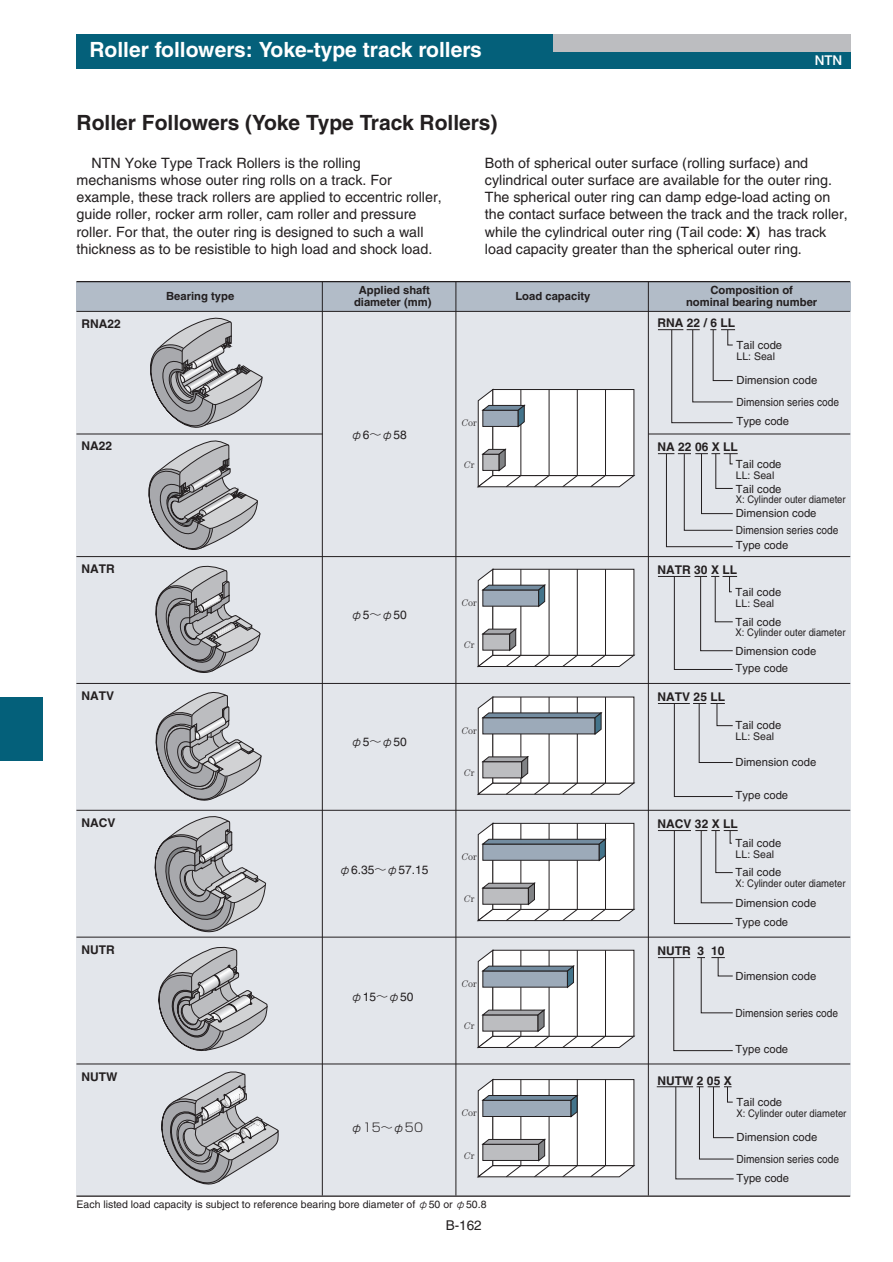
<style>
.page{position:relative;width:893px;height:1262px;background:#fff}
.page>*{position:absolute;margin:0;border:0;box-sizing:border-box;transform-origin:0 0}
.t1{font:700 21px "Helvetica";color:#fff}
.t2{font:700 21px "Helvetica";color:#231f20}
.t3{font:14.25px/17.2px "Helvetica";color:#231f20}
.t4{font:13.5px "Helvetica";color:#231f20}
.t5{font:500 13.5px "Helvetica Neue";color:#fff}
.t6{font:700 12px "Helvetica";color:#231f20}
.t7{font:300 12px "Shin Go";color:#231f20}
.t8{font:12px "Helvetica";color:#231f20}
.t9{font:11.25px "Helvetica";color:#231f20}
.t10{font:700 11.25px/12px "Helvetica";color:#231f20;text-align:center}
.t11{font:11.25px "Helvetica";color:#231f20;scale:.9 1}
.t12{font:10.5px "Helvetica";color:#231f20}
.t13{font:10.5px "Helvetica";color:#231f20;scale:.9 1}
.t14{font:300 9.6px "Century";color:#231f20}
.t15{font:italic 300 9.6px "Century";color:#231f20}
.s1{font-weight:700}
.s2{font-family:"Helvetica";font-weight:400}
.s3{font-style:italic}
.s4{font-style:normal}
.s5{font-family:"Shin Go";font-weight:300}
</style>
<div class="page">
<div style="left:77px;top:34px;width:773px;height:34px;background:#04607a"></div>
<div style="left:553px;top:34px;width:297px;height:17px;background:#bcbdc0"></div>
<div style="left:0;top:697px;width:43px;height:64px;background:#04607a"></div>
<div style="left:77px;top:282px;width:773px;height:29px;background:#b2bcc8"></div>
<div style="left:77px;top:311px;width:773px;height:884px;background:#e3e6eb"></div>
<hr style="left:77px;top:281px;width:773px;height:1px;background:#231f20">
<hr style="left:77px;top:1195px;width:773px;height:1px;background:#231f20">
<hr style="left:322px;top:282px;width:1px;height:913px;background:#231f20">
<hr style="left:455px;top:282px;width:1px;height:913px;background:#231f20">
<hr style="left:648px;top:282px;width:1px;height:913px;background:#231f20">
<svg style="left:658px;top:329px;width:77px;height:94px"></svg>
<svg style="left:658px;top:453px;width:79px;height:94px"></svg>
<hr style="left:658px;top:576px;width:32px;height:1px;background:#231f20">
<svg style="left:674px;top:576px;width:63px;height:94px"></svg>
<hr style="left:658px;top:703px;width:31px;height:1px;background:#231f20">
<svg style="left:674px;top:703px;width:59px;height:94px"></svg>
<hr style="left:658px;top:830px;width:33px;height:1px;background:#231f20">
<svg style="left:674px;top:830px;width:63px;height:94px"></svg>
<hr style="left:658px;top:957px;width:32px;height:1px;background:#231f20">
<svg style="left:673px;top:957px;width:60px;height:94px"></svg>
<hr style="left:656px;top:1086px;width:37px;height:1px;background:#231f20">
<svg style="left:675px;top:1086px;width:59px;height:93px"></svg>
<hr style="left:77px;top:311px;width:773px;height:1px;background:#231f20">
<hr style="left:648px;top:434px;width:202px;height:1px;background:#231f20">
<hr style="left:77px;top:434px;width:246px;height:1px;background:#231f20">
<hr style="left:77px;top:556px;width:773px;height:1px;background:#231f20">
<hr style="left:77px;top:683px;width:773px;height:1px;background:#231f20">
<hr style="left:77px;top:810px;width:773px;height:1px;background:#231f20">
<hr style="left:77px;top:937px;width:773px;height:1px;background:#231f20">
<hr style="left:77px;top:1063px;width:773px;height:1px;background:#231f20">
<svg style="left:477px;top:388px;width:159px;height:100px;background:#e3e4e5"></svg>
<svg style="left:477px;top:568px;width:159px;height:100px;background:#dedfe1"></svg>
<svg style="left:477px;top:696px;width:159px;height:99px;background:#d3d5d8"></svg>
<svg style="left:477px;top:822px;width:158px;height:100px;background:#d2d4d7"></svg>
<svg style="left:477px;top:949px;width:159px;height:100px;background:#d5d7d9"></svg>
<svg style="left:477px;top:1078px;width:159px;height:100px;background:#d5d7d9"></svg>
<svg style="left:150px;top:317px;width:113px;height:111px"></svg>
<svg style="left:148px;top:440px;width:110px;height:110px"></svg>
<svg style="left:155px;top:692px;width:107px;height:109px"></svg>
<svg style="left:155px;top:565px;width:106px;height:108px"></svg>
<svg style="left:151px;top:816px;width:115px;height:122px"></svg>
<svg style="left:155px;top:946px;width:124px;height:239px"></svg>
<h1 class="t1" style="left:89px;top:42px;width:394px">Roller followers: Yoke-type track rollers</h1>
<h1 class="t2" style="left:77px;top:115px;width:422px">Roller Followers (Yoke Type Track Rollers)</h1>
<p class="t5" style="left:814px;top:55px;width:29px">NTN</p>
<p class="t3" style="left:77px;top:155px;width:366px;text-indent:15px">NTN Yoke Type Track Rollers is the rolling mechanisms whose outer ring rolls on a track. For example, these track rollers are applied to eccentric roller, guide roller, rocker arm roller, cam roller and pressure roller. For that, the outer ring is designed to such a wall thickness as to be resistible to high load and shock load.</p>
<p class="t3" style="left:485px;top:155px;width:364px">Both of spherical outer surface (rolling surface) and cylindrical outer surface are available for the outer ring.<br>The spherical outer ring can damp edge-load acting on the contact surface between the track and the track roller, while the cylindrical outer ring (Tail code: <span class="s1">X</span>) has track load capacity greater than the spherical outer ring.</p>
<p class="t10" style="left:166px;top:291px;width:70px">Bearing type</p>
<p class="t10" style="left:354px;top:285px;width:79px">Applied shaft diameter (mm)</p>
<p class="t10" style="left:515px;top:291px;width:77px">Load capacity</p>
<p class="t10" style="left:686px;top:285px;width:133px">Composition of<br>nominal bearing number</p>
<p class="t6" style="left:82px;top:319px;width:41px">RNA22</p>
<p class="t6" style="left:657px;top:319px;width:79px">RNA 22 / 6 LL</p>
<p class="t9" style="left:736px;top:341px;width:47px">Tail code</p>
<p class="t12" style="left:736px;top:352px;width:40px">LL: Seal</p>
<p class="t9" style="left:736px;top:376px;width:82px">Dimension code</p>
<p class="t11" style="left:736px;top:398px;width:115px">Dimension series code</p>
<p class="t6" style="left:82px;top:442px;width:32px">NA22</p>
<p class="t7" style="left:351px;top:430px;width:58px">φ<span class="s2">6</span>～φ<span class="s2">58</span></p>
<p class="t14" style="left:462px;top:420px;width:17px"><span class="s3">C</span>or</p>
<p class="t15" style="left:464px;top:462px;width:12px">C<span class="s4">r</span></p>
<p class="t9" style="left:736px;top:417px;width:54px">Type code</p>
<p class="t6" style="left:657px;top:443px;width:82px">NA 22 06 X LL</p>
<p class="t9" style="left:735px;top:460px;width:47px">Tail code</p>
<p class="t12" style="left:735px;top:471px;width:40px">LL: Seal</p>
<p class="t9" style="left:735px;top:485px;width:47px">Tail code</p>
<p class="t13" style="left:735px;top:496px;width:123px">X: Cylinder outer diameter</p>
<p class="t9" style="left:735px;top:509px;width:82px">Dimension code</p>
<p class="t11" style="left:735px;top:526px;width:115px">Dimension series code</p>
<p class="t9" style="left:735px;top:541px;width:54px">Type code</p>
<p class="t6" style="left:82px;top:564px;width:35px">NATR</p>
<p class="t6" style="left:657px;top:565px;width:81px">NATR 30 X LL</p>
<p class="t7" style="left:351px;top:610px;width:58px">φ<span class="s2">5</span>～φ<span class="s2">50</span></p>
<p class="t14" style="left:462px;top:599px;width:17px"><span class="s3">C</span>or</p>
<p class="t15" style="left:464px;top:641px;width:12px">C<span class="s4">r</span></p>
<p class="t9" style="left:735px;top:588px;width:47px">Tail code</p>
<p class="t12" style="left:735px;top:599px;width:40px">LL: Seal</p>
<p class="t9" style="left:735px;top:617px;width:47px">Tail code</p>
<p class="t13" style="left:735px;top:628px;width:123px">X: Cylinder outer diameter</p>
<p class="t9" style="left:735px;top:646px;width:82px">Dimension code</p>
<p class="t9" style="left:735px;top:664px;width:54px">Type code</p>
<p class="t6" style="left:82px;top:691px;width:34px">NATV</p>
<p class="t6" style="left:657px;top:692px;width:69px">NATV 25 LL</p>
<p class="t7" style="left:351px;top:737px;width:58px">φ<span class="s2">5</span>～φ<span class="s2">50</span></p>
<p class="t14" style="left:462px;top:727px;width:17px"><span class="s3">C</span>or</p>
<p class="t15" style="left:464px;top:769px;width:12px">C<span class="s4">r</span></p>
<p class="t9" style="left:735px;top:721px;width:47px">Tail code</p>
<p class="t12" style="left:735px;top:732px;width:40px">LL: Seal</p>
<p class="t9" style="left:735px;top:758px;width:82px">Dimension code</p>
<p class="t9" style="left:735px;top:791px;width:54px">Type code</p>
<p class="t6" style="left:82px;top:818px;width:35px">NACV</p>
<p class="t6" style="left:657px;top:819px;width:82px">NACV 32 X LL</p>
<p class="t8" style="left:339px;top:865px;width:91px"><span class="s5">φ</span>6.35<span class="s5">～φ</span>57.15</p>
<p class="t14" style="left:462px;top:853px;width:17px"><span class="s3">C</span>or</p>
<p class="t15" style="left:464px;top:895px;width:12px">C<span class="s4">r</span></p>
<p class="t9" style="left:735px;top:839px;width:47px">Tail code</p>
<p class="t12" style="left:735px;top:850px;width:40px">LL: Seal</p>
<p class="t9" style="left:735px;top:868px;width:47px">Tail code</p>
<p class="t13" style="left:735px;top:879px;width:123px">X: Cylinder outer diameter</p>
<p class="t9" style="left:735px;top:898px;width:82px">Dimension code</p>
<p class="t9" style="left:735px;top:918px;width:54px">Type code</p>
<p class="t6" style="left:82px;top:945px;width:35px">NUTR</p>
<p class="t6" style="left:657px;top:946px;width:68px">NUTR 3 10</p>
<p class="t8" style="left:351px;top:992px;width:64px"><span class="s5">φ</span>15<span class="s5">～φ</span>50</p>
<p class="t14" style="left:462px;top:980px;width:17px"><span class="s3">C</span>or</p>
<p class="t15" style="left:464px;top:1022px;width:12px">C<span class="s4">r</span></p>
<p class="t9" style="left:735px;top:971px;width:82px">Dimension code</p>
<p class="t11" style="left:735px;top:1008px;width:115px">Dimension series code</p>
<p class="t9" style="left:735px;top:1045px;width:54px">Type code</p>
<p class="t6" style="left:82px;top:1072px;width:37px">NUTW</p>
<p class="t6" style="left:657px;top:1076px;width:76px">NUTW 2 05 X</p>
<p class="t7" style="left:351px;top:1122px;width:74px">φ15～φ50</p>
<p class="t14" style="left:462px;top:1109px;width:17px"><span class="s3">C</span>or</p>
<p class="t15" style="left:464px;top:1152px;width:12px">C<span class="s4">r</span></p>
<p class="t9" style="left:736px;top:1098px;width:47px">Tail code</p>
<p class="t13" style="left:736px;top:1109px;width:123px">X: Cylinder outer diameter</p>
<p class="t9" style="left:736px;top:1133px;width:82px">Dimension code</p>
<p class="t11" style="left:736px;top:1154px;width:115px">Dimension series code</p>
<p class="t9" style="left:736px;top:1174px;width:54px">Type code</p>
<p class="t12" style="left:77px;top:1200px;width:411px">Each listed load capacity is subject to reference bearing bore diameter of <span class="s5">φ</span>50 or <span class="s5">φ</span>50.8</p>
<p class="t4" style="left:445px;top:1220px;width:38px">B-162</p>
</div>
